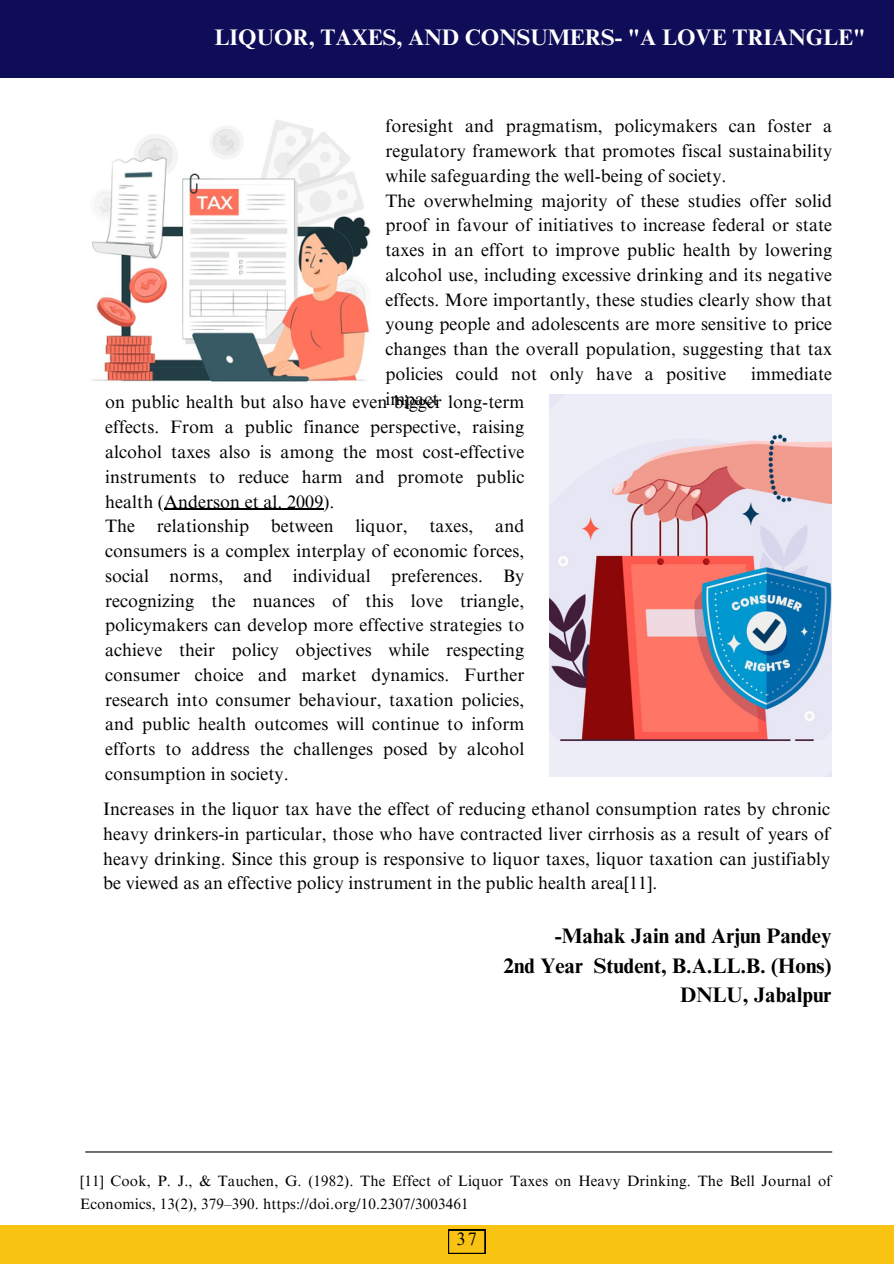
<style>
.page{position:relative;width:894px;height:1264px;background:#fff}
.page>*{position:absolute;margin:0;border:0;box-sizing:border-box;transform-origin:0 0}
.t1{font:700 22.5px "Times NRMT Pro";color:#fff}
.t2{font:700 21px/29.2px "Times NRMT Pro";color:#000;text-align:right}
.t3{font:18px/24.8px "Times NRMT Pro";letter-spacing:.005em;color:#000}
.t4{font:15px/22.5px "Times NRMT Pro";letter-spacing:.01em;color:#000}
</style>
<div class="page">
<div style="left:0;top:0;width:893px;height:78px;background:#0f0c58"></div>
<div style="left:0;top:1225px;width:893px;height:38px;background:#f9c314"></div>
<svg style="left:448px;top:1229px;width:37px;height:24px"></svg>
<hr style="left:85px;top:1151px;width:747px;height:1px;background:#000">
<img style="left:91px;top:120px;width:280px;height:262px">
<img style="left:549px;top:394px;width:282px;height:382px">
<hr style="left:164px;top:508px;width:159px;height:2px;background:#000">
<p class="t1" style="left:214px;top:29px;width:652px">LIQUOR, TAXES, AND CONSUMERS- "A LOVE TRIANGLE"</p>
<p class="t3" style="left:385px;top:116px;width:448px">foresight and pragmatism, policymakers can foster a regulatory framework that promotes fiscal sustainability while safeguarding the well-being of society.<br>The overwhelming majority of these studies offer solid proof in favour of initiatives to increase federal or state taxes in an effort to improve public health by lowering alcohol use, including excessive drinking and its negative effects. More importantly, these studies clearly show that young people and adolescents are more sensitive to price changes than the overall population, suggesting that tax policies could not only have a positive</p>
<p class="t3" style="left:751px;top:364px;width:82px">immediate</p>
<p class="t3" style="left:385px;top:388px;width:54px">impact</p>
<p class="t3" style="left:105px;top:392px;width:420px">on public health but also have even bigger long-term effects. From a public finance perspective, raising alcohol taxes also is among the most cost-effective instruments to reduce harm and promote public health (Anderson et al. 2009).<br>The relationship between liquor, taxes, and consumers is a complex interplay of economic forces, social norms, and individual preferences. By recognizing the nuances of this love triangle, policymakers can develop more effective strategies to achieve their policy objectives while respecting consumer choice and market dynamics. Further research into consumer behaviour, taxation policies, and public health outcomes will continue to inform efforts to address the challenges posed by alcohol consumption in society.</p>
<p class="t3" style="left:103px;top:798px;width:728px;text-align:justify">Increases in the liquor tax have the effect of reducing ethanol consumption rates by chronic heavy drinkers-in particular, those who have contracted liver cirrhosis as a result of years of heavy drinking. Since this group is responsive to liquor taxes, liquor taxation can justifiably be viewed as an effective policy instrument in the public health area[11].</p>
<p class="t2" style="left:503px;top:924px;width:329px">-Mahak Jain and Arjun Pandey<br>2nd Year Student, B.A.LL.B. (Hons)<br>DNLU, Jabalpur</p>
<p class="t4" style="left:80px;top:1171px;width:752px">[11] Cook, P. J., &amp; Tauchen, G. (1982). The Effect of Liquor Taxes on Heavy Drinking. The Bell Journal of<br>Economics, 13(2), 379–390. https://doi.org/10.2307/3003461</p>
<p class="t3" style="left:456px;top:1228px;width:22px">37</p>
</div>
